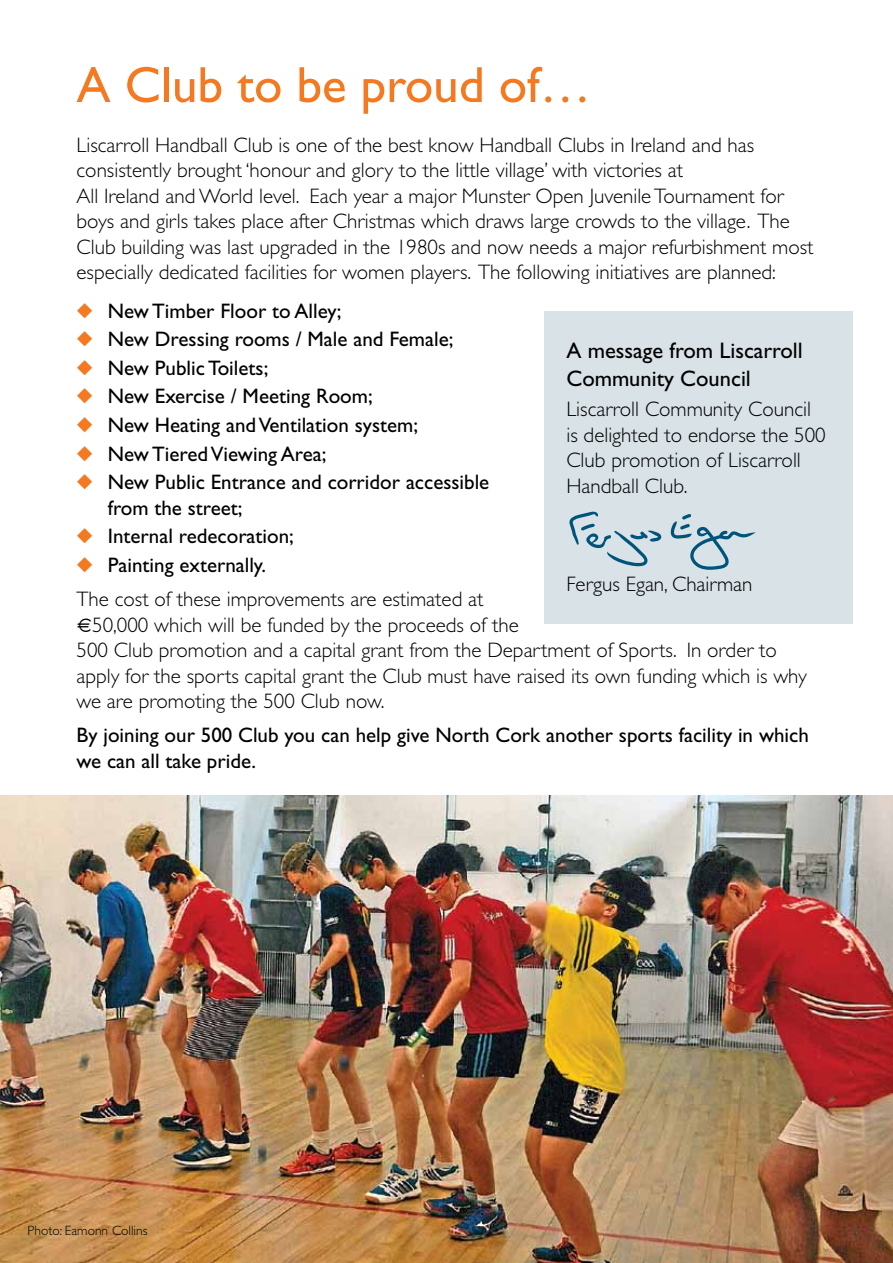
<style>
.page{position:relative;width:893px;height:1263px;background:#fff}
.page>*{position:absolute;margin:0;border:0;box-sizing:border-box;transform-origin:0 0}
.t1{font:51px "Gill Sans";color:#f47920}
.t2{font:22.5px/27.6px "Gill Sans";color:#000}
.t3{font:300 21px/25.5px "Gill Sans";color:#000}
.t4{font:21px/25.5px "Gill Sans";color:#000}
.t5{font:300 13.5px "Gill Sans";color:#000}
.s1{color:#f47920}
.s2{font-weight:400}
.s3{font-family:"Gadget";font-weight:400}
</style>
<div class="page">
<img style="left:0;top:795px;width:893px;height:468px">
<div style="left:544px;top:311px;width:308px;height:313px;background:#d8e2e7"></div>
<svg style="left:569px;top:512px;width:92px;height:54px"></svg>
<svg style="left:671px;top:514px;width:85px;height:56px"></svg>
<h1 class="t1" style="left:77px;top:56px;width:516px">A Club to be proud of…</h1>
<p class="t3" style="left:77px;top:132px;width:738px">Liscarroll Handball Club is one of the best know Handball Clubs in Ireland and has consistently brought ‘honour and glory to the little village’ with victories at<br>All Ireland and World level. Each year a major Munster Open Juvenile Tournament for boys and girls takes place after Christmas which draws large crowds to the village. The Club building was last upgraded in the 1980s and now needs a major refurbishment most especially dedicated facilities for women players. The following initiatives are planned:</p>
<p class="t4" style="left:77px;top:298px;width:266px"><span class="s1">◆</span> New Timber Floor to Alley;</p>
<p class="t4" style="left:77px;top:326px;width:378px"><span class="s1">◆</span> New Dressing rooms / Male and Female;</p>
<p class="t4" style="left:77px;top:355px;width:193px"><span class="s1">◆</span> New Public Toilets;</p>
<p class="t4" style="left:77px;top:384px;width:298px"><span class="s1">◆</span> New Exercise / Meeting Room;</p>
<p class="t4" style="left:77px;top:412px;width:343px"><span class="s1">◆</span> New Heating and Ventilation system;</p>
<p class="t4" style="left:77px;top:441px;width:251px"><span class="s1">◆</span> New Tiered Viewing Area;</p>
<p class="t4" style="left:108px;top:470px;width:383px;text-indent:-31px"><span class="s1">◆</span> New Public Entrance and corridor accessible from the street;</p>
<p class="t4" style="left:77px;top:524px;width:219px"><span class="s1">◆</span> Internal redecoration;</p>
<p class="t3" style="left:77px;top:548px;width:408px;line-height:34px"><span class="s1">◆</span> <span class="s2">Painting externally.<br></span>The cost of these improvements are estimated at</p>
<p class="t3" style="left:77px;top:612px;width:732px"><span class="s3">€</span>50,000 which will be funded by the proceeds of the<br>500 Club promotion and a capital grant from the Department of Sports. In order to apply for the sports capital grant the Club must have raised its own funding which is why we are promoting the 500 Club now.</p>
<p class="t4" style="left:77px;top:722px;width:734px">By joining our 500 Club you can help give North Cork another sports facility in which we can all take pride.</p>
<p class="t2" style="left:566px;top:337px;width:238px">A message from Liscarroll<br>Community Council</p>
<p class="t3" style="left:566px;top:397px;width:261px">Liscarroll Community Council is delighted to endorse the 500<br>Club promotion of Liscarroll<br>Handball Club.</p>
<p class="t3" style="left:566px;top:572px;width:188px">Fergus Egan, Chairman</p>
<p class="t5" style="left:28px;top:1223px;width:121px">Photo: Eamonn Collins</p>
</div>
